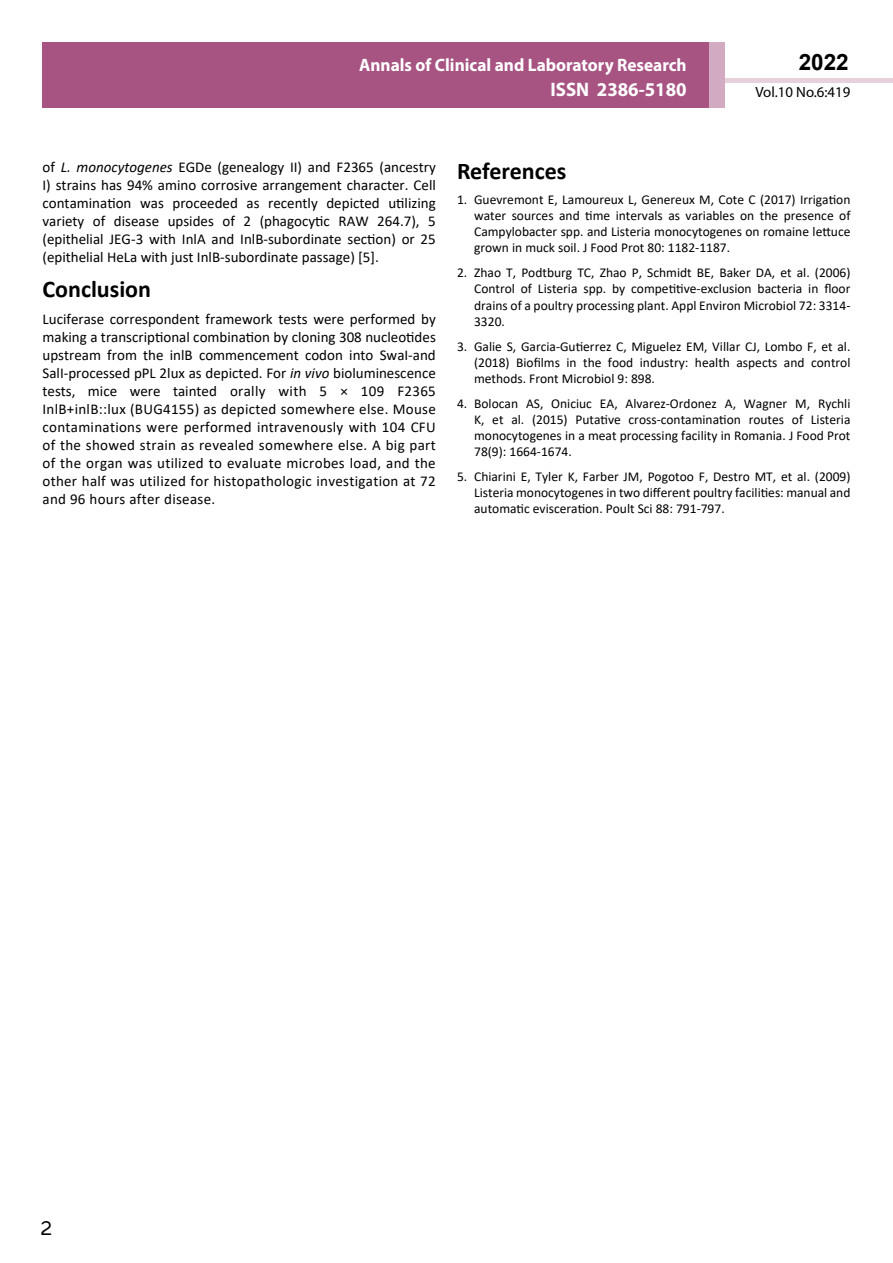
<style>
.page{position:relative;width:893px;height:1263px;background:#fff}
.page>*{position:absolute;margin:0;border:0;box-sizing:border-box;transform-origin:0 0}
.t1{font:25.5px "Tunga";color:#000}
.t2{font:700 24px "Calibri";color:#000}
.t3{font:700 22.5px "Arial";color:#000}
.t4{font:700 19.65px "Myriad Pro";color:#fff;scale:.96 1}
.t5{font:700 18px/21.6px "Myriad Pro";color:#fff;text-align:right;scale:.96 1}
.t6{font:15px/18px "Calibri";letter-spacing:.01em;color:#000;text-align:justify}
.t7{font:14.85px "Myriad Pro";color:#000}
.t8{font:13.5px/16.2px "Calibri";color:#000;text-align:justify}
.s1{font-style:italic}
</style>
<div class="page">
<hr style="left:725px;top:78px;width:168px;height:4px;background:#e6d1dd">
<div style="left:43px;top:42px;width:666px;height:66px;background:#a75483"></div>
<div style="left:709px;top:42px;width:16px;height:66px;background:#d2aac1"></div>
<h3 class="t5" style="left:517px;top:53px;width:198px">ARCHIVOS DE MEDICINA<br>ISSN 1698-9465</h3>
<h3 class="t3" style="left:799px;top:46px;width:52px">2022</h3>
<h3 class="t5" style="left:359px;top:54px;width:343px">Annals of Clinical and Laboratory Research</h3>
<h3 class="t4" style="left:551px;top:76px;width:143px">ISSN 2386-5180</h3>
<p class="t7" style="left:755px;top:83px;width:96px">Vol.10 No.6:419</p>
<p class="t6" style="left:43px;top:158px;width:395px">of <span class="s1">L. monocytogenes</span> EGDe (genealogy II) and F2365 (ancestry I) strains has 94% amino corrosive arrangement character. Cell contamination was proceeded as recently depicted utilizing variety of disease upsides of 2 (phagocytic RAW 264.7), 5 (epithelial JEG-3 with InlA and InlB-subordinate section) or 25 (epithelial HeLa with just InlB-subordinate passage) [5].</p>
<h2 class="t2" style="left:43px;top:272px;width:110px">Conclusion</h2>
<p class="t6" style="left:43px;top:309px;width:395px">Luciferase correspondent framework tests were performed by making a transcriptional combination by cloning 308 nucleotides upstream from the inlB commencement codon into SwaI-and SalI-processed pPL 2lux as depicted. For <span class="s1">in vivo</span> bioluminescence tests, mice were tainted orally with 5 × 109 F2365<br>InlB+inlB::lux (BUG4155) as depicted somewhere else. Mouse contaminations were performed intravenously with 104 CFU of the showed strain as revealed somewhere else. A big part of the organ was utilized to evaluate microbes load, and the other half was utilized for histopathologic investigation at 72 and 96 hours after disease.</p>
<h2 class="t2" style="left:457px;top:154px;width:111px">References</h2>
<p class="t8" style="left:474px;top:191px;width:378px;text-indent:-17px">1. Guevremont E, Lamoureux L, Genereux M, Cote C (2017) Irrigation water sources and time intervals as variables on the presence of Campylobacter spp. and Listeria monocytogenes on romaine lettuce grown in muck soil. J Food Prot 80: 1182-1187.</p>
<p class="t8" style="left:474px;top:264px;width:378px;text-indent:-17px">2. Zhao T, Podtburg TC, Zhao P, Schmidt BE, Baker DA, et al. (2006)<br>Control of Listeria spp. by competitive-exclusion bacteria in floor drains of a poultry processing plant. Appl Environ Microbiol 72: 3314- 3320.</p>
<p class="t8" style="left:474px;top:338px;width:378px;text-indent:-17px">3. Galie S, Garcia-Gutierrez C, Miguelez EM, Villar CJ, Lombo F, et al. (2018) Biofilms in the food industry: health aspects and control methods. Front Microbiol 9: 898.</p>
<p class="t8" style="left:474px;top:395px;width:378px;text-indent:-17px">4. Bolocan AS, Oniciuc EA, Alvarez-Ordonez A, Wagner M, Rychli K, et al. (2015) Putative cross-contamination routes of Listeria monocytogenes in a meat processing facility in Romania. J Food Prot 78(9): 1664-1674.</p>
<p class="t8" style="left:474px;top:468px;width:378px;text-indent:-17px">5. Chiarini E, Tyler K, Farber JM, Pogotoo F, Destro MT, et al. (2009)<br>Listeria monocytogenes in two different poultry facilities: manual and automatic evisceration. Poult Sci 88: 791-797.</p>
<h1 class="t1" style="left:41px;top:1211px;width:13px">2</h1>
</div>
